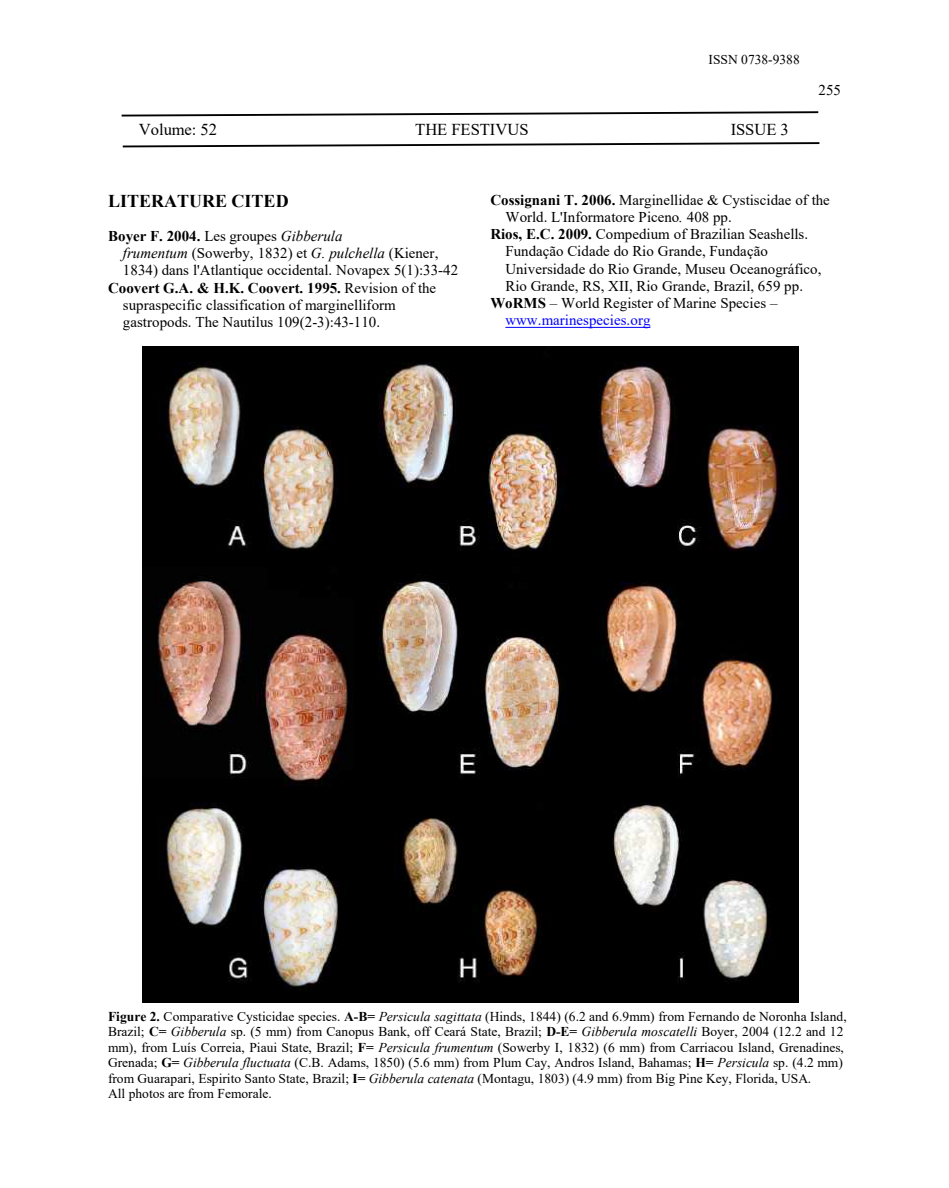
<style>
.page{position:relative;width:949px;height:1188px;background:#fff}
.page>*{position:absolute;margin:0;border:0;box-sizing:border-box;transform-origin:0 0}
.t1{font:700 18px "Times New Roman";color:#000}
.t2{font:16.65px "Times New Roman";color:#000}
.t3{font:15px "Times New Roman";letter-spacing:.005em;color:#000}
.t4{font:700 15px "Times New Roman";letter-spacing:.005em;color:#000}
.t5{font:15px "Times New Roman";letter-spacing:.005em;color:#00f}
.t6{font:13.5px/15.6px "Times New Roman";color:#000}
.s1{font-weight:400}
.s2{font-weight:400;font-style:italic}
.s3{font-style:italic}
.s4{font-weight:700}
</style>
<div class="page">
<svg style="left:123px;top:142px;width:696px;height:5px"></svg>
<svg style="left:122px;top:111px;width:696px;height:6px"></svg>
<img style="left:143px;top:347px;width:656px;height:656px">
<hr style="left:505px;top:327px;width:145px;height:1px;background:#00f">
<p class="t6" style="left:708px;top:51px;width:93px">ISSN 0738-9388</p>
<p class="t2" style="left:139px;top:117px;width:80px">Volume: 52</p>
<p class="t2" style="left:415px;top:117px;width:115px">THE FESTIVUS</p>
<p class="t2" style="left:730px;top:117px;width:60px">ISSUE 3</p>
<p class="t3" style="left:818px;top:79px;width:24px">255</p>
<h1 class="t1" style="left:108px;top:188px;width:182px">LITERATURE CITED</h1>
<p class="t4" style="left:108px;top:225px;width:236px">Boyer F. 2004. <span class="s1">Les groupes</span> <span class="s2">Gibberula</span></p>
<p class="t3" style="left:123px;top:243px;width:317px"><span class="s3">frumentum</span> (Sowerby, 1832) et <span class="s3">G. pulchella</span> (Kiener,</p>
<p class="t3" style="left:123px;top:260px;width:337px">1834) dans l'Atlantique occidental. Novapex 5(1):33-42</p>
<p class="t4" style="left:108px;top:277px;width:330px">Coovert G.A. &amp; H.K. Coovert. 1995. <span class="s1">Revision of the</span></p>
<p class="t3" style="left:123px;top:294px;width:274px">supraspecific classification of marginelliform</p>
<p class="t3" style="left:123px;top:312px;width:259px">gastropods. The Nautilus 109(2-3):43-110.</p>
<p class="t3" style="left:490px;top:189px;width:341px"><span class="s4">Cossignani T. 2006.</span> Marginellidae &amp; Cystiscidae of the</p>
<p class="t3" style="left:505px;top:206px;width:228px">World. L'Informatore Piceno<span class="s3">.</span> 408 pp.</p>
<p class="t3" style="left:490px;top:224px;width:319px"><span class="s4">Rios, E.C. 2009.</span> Compedium of Brazilian Seashells.</p>
<p class="t3" style="left:505px;top:241px;width:264px">Fundação Cidade do Rio Grande, Fundação</p>
<p class="t3" style="left:505px;top:258px;width:317px">Universidade do Rio Grande, Museu Oceanográfico,</p>
<p class="t3" style="left:505px;top:275px;width:299px">Rio Grande, RS, XII, Rio Grande, Brazil, 659 pp.</p>
<p class="t3" style="left:490px;top:293px;width:289px"><span class="s4">WoRMS</span> – World Register of Marine Species –</p>
<p class="t5" style="left:505px;top:310px;width:146px">www.marinespecies.org</p>
<p class="t6" style="left:108px;top:1008px;width:740px"><span class="s4">Figure 2.</span> Comparative Cysticidae species. <span class="s4">A-B=</span> <span class="s3">Persicula sagittata</span> (Hinds, 1844) (6.2 and 6.9mm) from Fernando de Noronha Island, Brazil; <span class="s4">C=</span> <span class="s3">Gibberula</span> sp. (5 mm) from Canopus Bank, off Ceará State, Brazil; <span class="s4">D-E=</span> <span class="s3">Gibberula moscatelli</span> Boyer, 2004 (12.2 and 12 mm), from Luís Correia, Piaui State, Brazil; <span class="s4">F=</span> <span class="s3">Persicula frumentum</span> (Sowerby I, 1832) (6 mm) from Carriacou Island, Grenadines, Grenada; <span class="s4">G=</span> <span class="s3">Gibberula fluctuata</span> (C.B. Adams, 1850) (5.6 mm) from Plum Cay, Andros Island, Bahamas; <span class="s4">H=</span> <span class="s3">Persicula</span> sp. (4.2 mm) from Guarapari, Espirito Santo State, Brazil; <span class="s4">I=</span> <span class="s3">Gibberula catenata</span> (Montagu, 1803) (4.9 mm) from Big Pine Key, Florida, USA.<br>All photos are from Femorale.</p>
</div>
